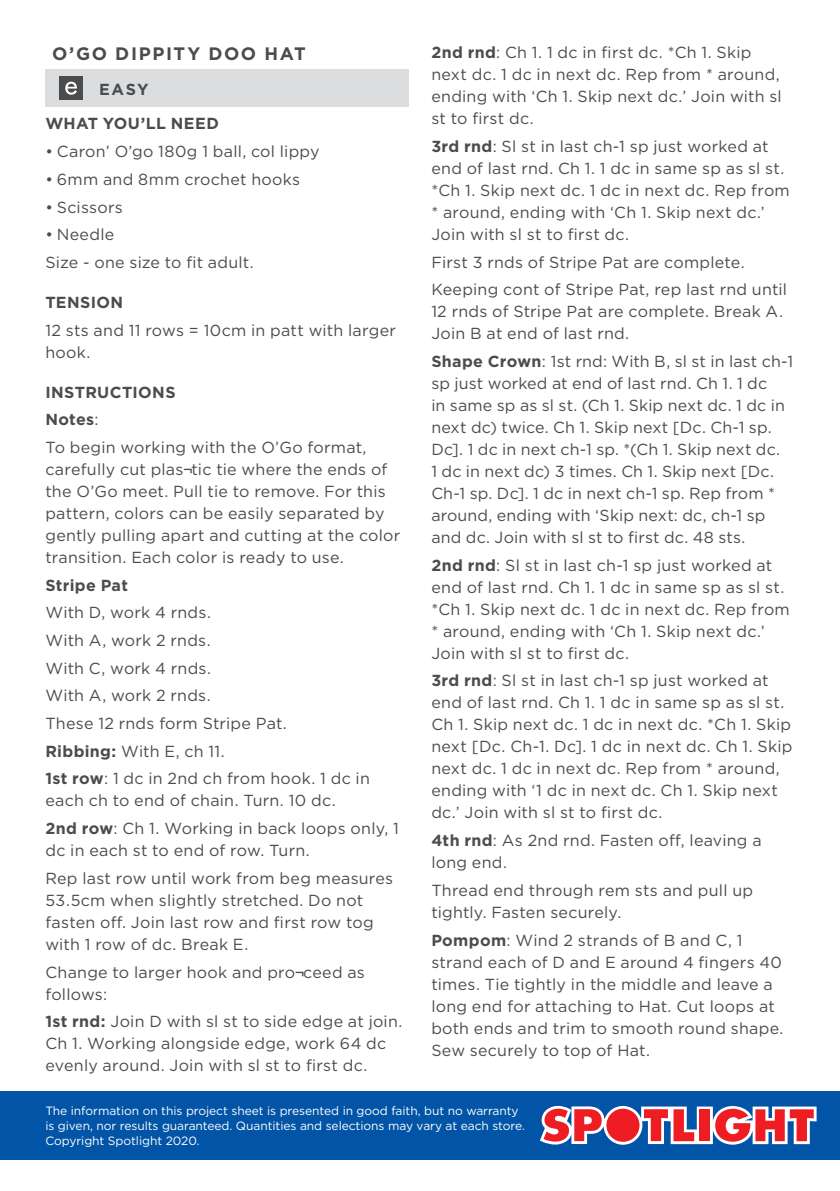
<style>
.page{position:relative;width:840px;height:1191px;background:#fff}
.page>*{position:absolute;margin:0;border:0;box-sizing:border-box;transform-origin:0 0}
.COPY{font:700 18px "Gotham";letter-spacing:.09em;color:#4b4c4d}
.COPY-2{font:16px/22px "Gotham";letter-spacing:.015em;color:#4b4c4d}
.BULLET_POINT_COPY{font:16px/22px "Gotham";letter-spacing:.015em;color:#4b4c4d}
.COPY-3{font:700 16px "Gotham";letter-spacing:.02em;color:#4b4c4d}
.t1{font:12px/15px "Gotham";letter-spacing:-.005em;color:#fff}
.s1{font-weight:400}
.s2{font-weight:700}
</style>
<div class="page">
<div style="left:0;top:1090px;width:839px;height:69px;background:#0154a6"></div>
<svg style="left:540px;top:1106px;width:276px;height:38px;background:#c77183"></svg>
<div style="left:45px;top:69px;width:363px;height:38px;background:#dcdddf"></div>
<div style="left:59px;top:76px;width:24px;height:24px;background:#4b4c4d"></div>
<svg style="left:65px;top:82px;width:12px;height:13px"></svg>
<p class="COPY" style="left:52px;top:41px;width:255px">O’GO DIPPITY DOO HAT</p>
<p class="COPY-3" style="left:99px;top:78px;width:51px">EASY</p>
<p class="COPY-3" style="left:45px;top:113px;width:175px">WHAT YOU’LL NEED</p>
<p class="COPY-2" style="left:45px;top:140px;width:275px">• Caron’ O’go 180g 1 ball, col lippy</p>
<p class="COPY-2" style="left:45px;top:168px;width:256px">• 6mm and 8mm crochet hooks</p>
<p class="COPY-2" style="left:45px;top:195px;width:79px">• Scissors</p>
<p class="COPY-2" style="left:45px;top:223px;width:70px">• Needle</p>
<p class="BULLET_POINT_COPY" style="left:45px;top:251px;width:210px">Size - one size to fit adult.</p>
<p class="COPY-3" style="left:45px;top:291px;width:79px">TENSION</p>
<p class="BULLET_POINT_COPY" style="left:45px;top:318px;width:352px">12 sts and 11 rows = 10cm in patt with larger hook.</p>
<p class="COPY-3" style="left:45px;top:381px;width:132px">INSTRUCTIONS</p>
<p class="COPY-3" style="left:45px;top:409px;width:55px">Notes<span class="s1">:</span></p>
<p class="COPY-2" style="left:45px;top:436px;width:356px">To begin working with the O’Go format, carefully cut plas¬tic tie where the ends of the O’Go meet. Pull tie to remove. For this pattern, colors can be easily separated by gently pulling apart and cutting at the color transition. Each color is ready to use.</p>
<p class="COPY-3" style="left:45px;top:574px;width:84px">Stripe Pat</p>
<p class="COPY-2" style="left:45px;top:601px;width:167px">With D, work 4 rnds.</p>
<p class="COPY-2" style="left:45px;top:629px;width:167px">With A, work 2 rnds.</p>
<p class="COPY-2" style="left:45px;top:656px;width:167px">With C, work 4 rnds.</p>
<p class="COPY-2" style="left:45px;top:684px;width:167px">With A, work 2 rnds.</p>
<p class="COPY-2" style="left:45px;top:712px;width:243px">These 12 rnds form Stripe Pat.</p>
<p class="COPY-2" style="left:45px;top:739px;width:181px"><span class="s2">Ribbing:</span> With E, ch 11.</p>
<p class="COPY-2" style="left:45px;top:767px;width:326px"><span class="s2">1st row</span>: 1 dc in 2nd ch from hook. 1 dc in each ch to end of chain. Turn. 10 dc.</p>
<p class="COPY-2" style="left:45px;top:817px;width:355px"><span class="s2">2nd row</span>: Ch 1. Working in back loops only, 1 dc in each st to end of row. Turn.</p>
<p class="COPY-2" style="left:45px;top:866px;width:349px">Rep last row until work from beg measures 53.5cm when slightly stretched. Do not fasten off. Join last row and first row tog with 1 row of dc. Break E.</p>
<p class="COPY-2" style="left:45px;top:960px;width:321px">Change to larger hook and pro¬ceed as follows:</p>
<p class="COPY-2" style="left:45px;top:1010px;width:358px"><span class="s2">1st rnd:</span> Join D with sl st to side edge at join.<br>Ch 1. Working alongside edge, work 64 dc evenly around. Join with sl st to first dc.</p>
<p class="COPY-2" style="left:431px;top:41px;width:352px"><span class="s2">2nd rnd</span>: Ch 1. 1 dc in first dc. *Ch 1. Skip next dc. 1 dc in next dc. Rep from * around, ending with ‘Ch 1. Skip next dc.’ Join with sl st to first dc.</p>
<p class="COPY-2" style="left:431px;top:135px;width:360px"><span class="s2">3rd rnd</span>: Sl st in last ch-1 sp just worked at end of last rnd. Ch 1. 1 dc in same sp as sl st. *Ch 1. Skip next dc. 1 dc in next dc. Rep from * around, ending with ‘Ch 1. Skip next dc.’ Join with sl st to first dc.</p>
<p class="COPY-2" style="left:431px;top:250px;width:314px">First 3 rnds of Stripe Pat are complete.</p>
<p class="COPY-2" style="left:431px;top:278px;width:357px">Keeping cont of Stripe Pat, rep last rnd until<br>12 rnds of Stripe Pat are complete. Break A.<br>Join B at end of last rnd.</p>
<p class="COPY-2" style="left:431px;top:350px;width:363px"><span class="s2">Shape Crown</span>: 1st rnd: With B, sl st in last ch-1 sp just worked at end of last rnd. Ch 1. 1 dc<br>in same sp as sl st. (Ch 1. Skip next dc. 1 dc in next dc) twice. Ch 1. Skip next [Dc. Ch-1 sp.<br>Dc]. 1 dc in next ch-1 sp. *(Ch 1. Skip next dc.<br>1 dc in next dc) 3 times. Ch 1. Skip next [Dc.<br>Ch-1 sp. Dc]. 1 dc in next ch-1 sp. Rep from * around, ending with ‘Skip next: dc, ch-1 sp and dc. Join with sl st to first dc. 48 sts.</p>
<p class="COPY-2" style="left:431px;top:554px;width:360px"><span class="s2">2nd rnd</span>: Sl st in last ch-1 sp just worked at end of last rnd. Ch 1. 1 dc in same sp as sl st. *Ch 1. Skip next dc. 1 dc in next dc. Rep from * around, ending with ‘Ch 1. Skip next dc.’ Join with sl st to first dc.</p>
<p class="COPY-2" style="left:431px;top:669px;width:362px"><span class="s2">3rd rnd</span>: Sl st in last ch-1 sp just worked at end of last rnd. Ch 1. 1 dc in same sp as sl st.<br>Ch 1. Skip next dc. 1 dc in next dc. *Ch 1. Skip next [Dc. Ch-1. Dc]. 1 dc in next dc. Ch 1. Skip next dc. 1 dc in next dc. Rep from * around, ending with ‘1 dc in next dc. Ch 1. Skip next dc.’ Join with sl st to first dc.</p>
<p class="COPY-2" style="left:431px;top:829px;width:331px"><span class="s2">4th rnd</span>: As 2nd rnd. Fasten off, leaving a long end.</p>
<p class="COPY-2" style="left:431px;top:879px;width:323px">Thread end through rem sts and pull up tightly. Fasten securely.</p>
<p class="COPY-2" style="left:431px;top:928px;width:353px"><span class="s2">Pompom</span>: Wind 2 strands of B and C, 1 strand each of D and E around 4 fingers 40 times. Tie tightly in the middle and leave a long end for attaching to Hat. Cut loops at both ends and trim to smooth round shape.<br>Sew securely to top of Hat.</p>
<p class="t1" style="left:45px;top:1103px;width:481px">The information on this project sheet is presented in good faith, but no warranty is given, nor results guaranteed. Quantities and selections may vary at each store.<br>Copyright Spotlight 2020.</p>
</div>
